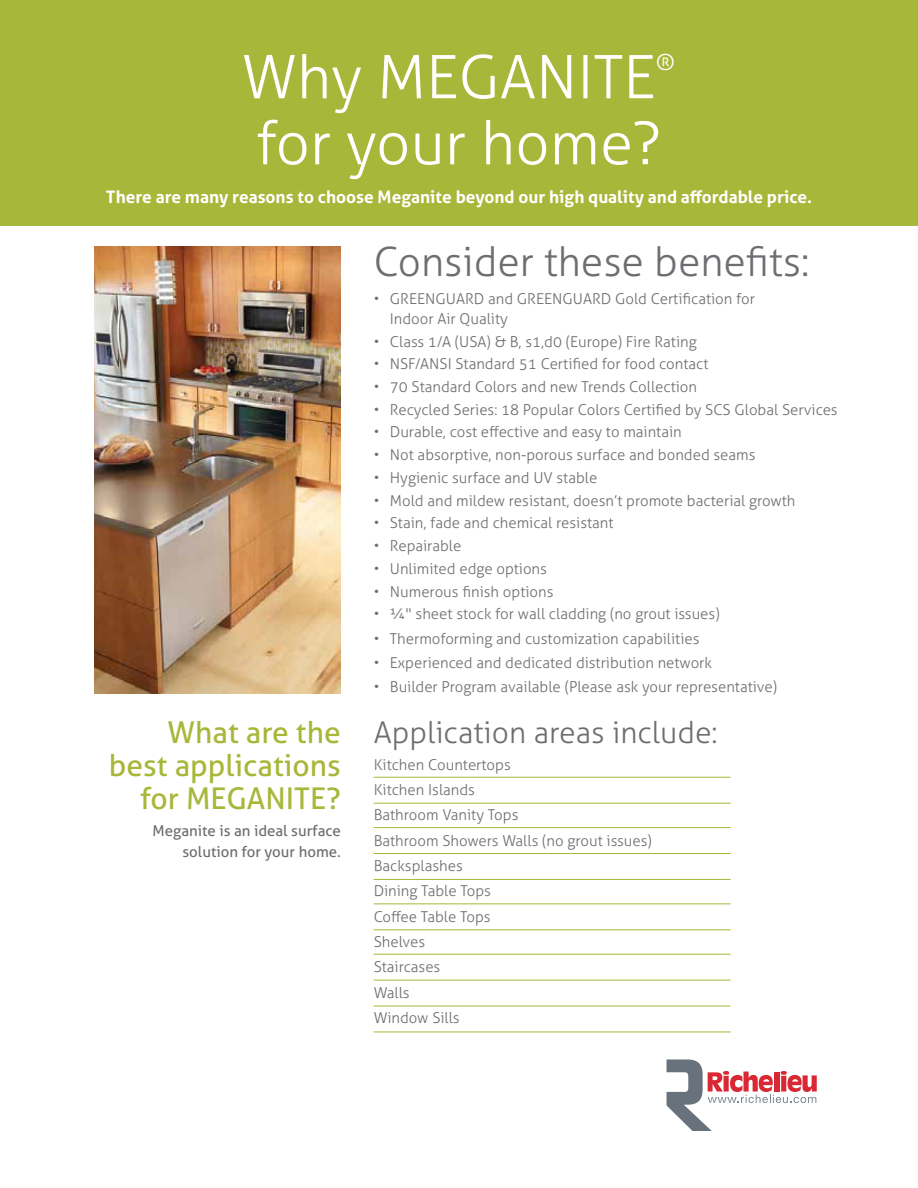
<style>
.page{position:relative;width:918px;height:1188px;background:#fff}
.page>*{position:absolute;margin:0;border:0;box-sizing:border-box;transform-origin:0 0}
.t1{font:300 60px "Aller";color:#fff}
.t2{font:300 40.5px "Aller";color:#6d6e71}
.t3{font:30px/33px "Aller";color:#a7b739;text-align:right}
.t4{font:300 30px "Aller";color:#6d6e71}
.t5{font:300 22.35px "Aller";color:#fff}
.t6{font:700 17.25px "Aller";color:#fff}
.t7{font:300 15px/25.3px "Aller";color:#6d6e71}
.t8{font:15px/21px "Aller";color:#6d6e71;text-align:right}
</style>
<div class="page">
<div style="left:0;top:0;width:918px;height:226px;background:#a7b739"></div>
<img style="left:94px;top:246px;width:247px;height:447px">
<hr style="left:374px;top:777px;width:357px;height:1px;background:#a7b739">
<hr style="left:374px;top:803px;width:357px;height:1px;background:#a7b739">
<hr style="left:374px;top:827px;width:357px;height:1px;background:#a7b739">
<hr style="left:374px;top:853px;width:357px;height:1px;background:#a7b739">
<hr style="left:374px;top:879px;width:357px;height:1px;background:#a7b739">
<hr style="left:374px;top:903px;width:357px;height:1px;background:#a7b739">
<hr style="left:374px;top:929px;width:357px;height:1px;background:#a7b739">
<hr style="left:374px;top:954px;width:357px;height:1px;background:#a7b739">
<hr style="left:374px;top:980px;width:357px;height:1px;background:#a7b739">
<hr style="left:374px;top:1006px;width:357px;height:1px;background:#a7b739">
<hr style="left:374px;top:1032px;width:357px;height:1px;background:#a7b739">
<svg style="left:667px;top:1059px;width:150px;height:72px"></svg>
<h1 class="t1" style="left:242px;top:41px;width:415px">Why MEGANITE</h1>
<h3 class="t5" style="left:656px;top:49px;width:21px">®</h3>
<h1 class="t1" style="left:256px;top:107px;width:407px">for your home?</h1>
<p class="t6" style="left:106px;top:186px;width:708px">There are many reasons to choose Meganite beyond our high quality and affordable price.</p>
<h2 class="t2" style="left:374px;top:237px;width:437px">Consider these benefits:</h2>
<p class="t7" style="left:390px;top:289px;width:367px;line-height:19.5px;text-indent:-16px">• GREENGUARD and GREENGUARD Gold Certification for<br>Indoor Air Quality</p>
<p class="t7" style="left:374px;top:329px;width:325px">• Class 1/A (USA) &amp; B, s1,d0 (Europe) Fire Rating</p>
<p class="t7" style="left:374px;top:351px;width:336px">• NSF/ANSI Standard 51 Certified for food contact</p>
<p class="t7" style="left:374px;top:374px;width:325px">• 70 Standard Colors and new Trends Collection</p>
<p class="t7" style="left:374px;top:397px;width:466px">• Recycled Series: 18 Popular Colors Certified by SCS Global Services</p>
<p class="t7" style="left:374px;top:420px;width:310px">• Durable, cost effective and easy to maintain</p>
<p class="t7" style="left:374px;top:442px;width:383px">• Not absorptive, non-porous surface and bonded seams</p>
<p class="t7" style="left:374px;top:465px;width:225px">• Hygienic surface and UV stable</p>
<p class="t7" style="left:374px;top:488px;width:423px">• Mold and mildew resistant, doesn’t promote bacterial growth</p>
<p class="t7" style="left:374px;top:510px;width:241px">• Stain, fade and chemical resistant</p>
<p class="t7" style="left:374px;top:533px;width:89px">• Repairable</p>
<p class="t7" style="left:374px;top:556px;width:175px">• Unlimited edge options</p>
<p class="t7" style="left:374px;top:579px;width:181px">• Numerous finish options</p>
<p class="t7" style="left:374px;top:601px;width:348px">• ¼" sheet stock for wall cladding (no grout issues)</p>
<p class="t7" style="left:374px;top:626px;width:327px">• Thermoforming and customization capabilities</p>
<p class="t7" style="left:374px;top:650px;width:340px">• Experienced and dedicated distribution network</p>
<p class="t7" style="left:374px;top:674px;width:405px">• Builder Program available (Please ask your representative)</p>
<h3 class="t3" style="left:109px;top:716px;width:233px">What are the best applications for MEGANITE?</h3>
<p class="t8" style="left:153px;top:820px;width:190px">Meganite is an ideal surface solution for your home.</p>
<h3 class="t4" style="left:374px;top:715px;width:346px">Application areas include:</h3>
<p class="t7" style="left:374px;top:752px;width:280px">Kitchen Countertops<br>Kitchen Islands<br>Bathroom Vanity Tops<br>Bathroom Showers Walls (no grout issues)<br>Backsplashes<br>Dining Table Tops<br>Coffee Table Tops<br>Shelves<br>Staircases<br>Walls<br>Window Sills</p>
</div>
